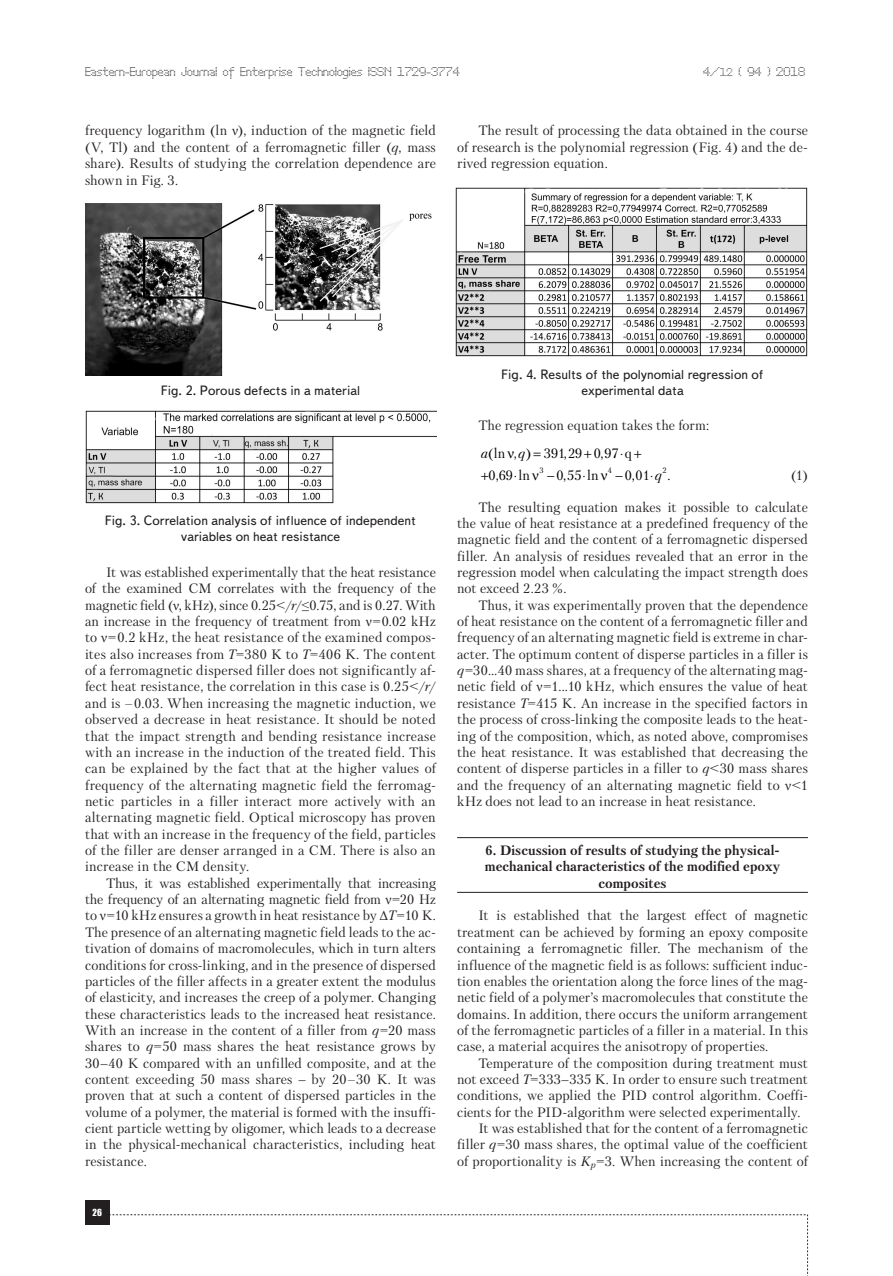
<style>
.page{position:relative;width:893px;height:1276px;background:#fff}
.page>*{position:absolute;margin:0;border:0;box-sizing:border-box;transform-origin:0 0}
.Text__англ{font:13.5px/16.4px "Petersburg C";letter-spacing:.005em;color:#231f20;text-align:justify}
.Рисунок{font:13.5px/16.2px "Text Book C";color:#231f20;text-align:center}
.Раздел_статьи{font:700 13.5px/16.4px "Petersburg C";color:#231f20;text-align:center}
.t1{font:13.5px/21.9px "Petersburg C";letter-spacing:.005em;color:#000}
.t2{font:italic 13.5px "Petersburg C";color:#000}
.t3{font:12px "Perfo";letter-spacing:.015em;color:#231f20}
.t4{font:9px "Impact";color:#fff}
.t5{font:7.8px "Petersburg C";color:#000}
.s1{font-size:10.5px}
.s2{font-family:"Times New Roman"}
.s3{font-style:italic}
</style>
<div class="page">
<div style="left:85px;top:1200px;width:24px;height:24px;background:#231f20"></div>
<svg style="left:109px;top:1214px;width:699px;height:62px"></svg>
<hr style="left:457px;top:837px;width:351px;height:1px;background:#231f20">
<hr style="left:457px;top:892px;width:351px;height:1px;background:#231f20">
<img style="left:85px;top:203px;width:347px;height:172px">
<img style="left:85px;top:410px;width:351px;height:93px">
<img style="left:456px;top:187px;width:352px;height:170px">
<p class="t3" style="left:85px;top:65px;width:376px">Eastern-European Journal of Enterprise Technologies ISSN 1729-3774</p>
<p class="t3" style="left:703px;top:65px;width:104px">4/<span class="s1">12</span> ( 94 ) 2018</p>
<p class="Text__англ" style="left:85px;top:122px;width:352px">frequency logarithm (ln <span class="s2">ν</span>), induction of the magnetic field (V, Tl) and the content of a ferromagnetic filler (<span class="s3">q</span>, mass share). Results of studying the correlation dependence are shown in Fig. 3.</p>
<p class="Text__англ" style="left:457px;top:122px;width:352px;text-indent:21px">The result of processing the data obtained in the course of research is the polynomial regression (Fig. 4) and the de&shy;rived regression equation.</p>
<p class="Рисунок" style="left:161px;top:383px;width:201px">Fig. 2. Porous defects in a material</p>
<p class="Рисунок" style="left:105px;top:512px;width:313px">Fig. 3. Correlation analysis of influence of independent variables on heat resistance</p>
<p class="Text__англ" style="left:85px;top:564px;width:352px;text-indent:21px">It was established experimentally that the heat resistance of the examined CM correlates with the frequency of the magnetic field (<span class="s2">ν</span>, kHz), since 0.25&lt;/<span class="s3">r</span>/<span class="s2">≤</span>0.75, and is 0.27. With an increase in the frequency of treatment from <span class="s2">ν</span>=0.02 kHz to <span class="s2">ν</span>=0.2 kHz, the heat resistance of the examined compos&shy;ites also increases from <span class="s3">T</span>=380 K to <span class="s3">T</span>=406 K. The content of a ferromagnetic dispersed filler does not significantly af&shy;fect heat resistance, the correlation in this case is 0.25&lt;/<span class="s3">r</span>/ and is –0.03. When increasing the magnetic induction, we observed a decrease in heat resistance. It should be noted that the impact strength and bending resistance increase with an increase in the induction of the treated field. This can be explained by the fact that at the higher values of frequency of the alternating magnetic field the ferromag&shy;netic particles in a filler interact more actively with an alternating magnetic field. Optical microscopy has proven that with an increase in the frequency of the field, particles of the filler are denser arranged in a CM. There is also an increase in the CM density.</p>
<p class="Text__англ" style="left:85px;top:874px;width:352px;text-indent:21px">Thus, it was established experimentally that increasing the frequency of an alternating magnetic field from <span class="s2">ν</span>=20 Hz to <span class="s2">ν</span>=10 kHz ensures a growth in heat resistance by <span class="s2">Δ</span><span class="s3">Т</span>=10 K.<br>The presence of an alternating magnetic field leads to the ac&shy;tivation of domains of macromolecules, which in turn alters conditions for cross-linking, and in the presence of dispersed particles of the filler affects in a greater extent the modulus of elasticity, and increases the creep of a polymer. Changing these characteristics leads to the increased heat resistance.<br>With an increase in the content of a filler from <span class="s3">q</span>=20 mass shares to <span class="s3">q</span>=50 mass shares the heat resistance grows by 30<span class="s2">‒</span>40 K compared with an unfilled composite, and at the content exceeding 50 mass shares <span class="s2">‒</span> by 20–30 K. It was proven that at such a content of dispersed particles in the volume of a polymer, the material is formed with the insuffi&shy;cient particle wetting by oligomer, which leads to a decrease in the physical-mechanical characteristics, including heat resistance.</p>
<p class="t4" style="left:92px;top:1205px;width:11px">26</p>
<p class="Рисунок" style="left:501px;top:366px;width:264px">Fig. 4. Results of the polynomial regression of experimental data</p>
<p class="Text__англ" style="left:478px;top:417px;width:232px">The regression equation takes the form:</p>
<p class="t5" style="left:539px;top:466px;width:6px">3</p>
<p class="t5" style="left:608px;top:466px;width:6px">4</p>
<p class="t5" style="left:663px;top:466px;width:6px">2</p>
<p class="t1" style="left:489px;top:442px;width:145px;text-indent:-8px"><span class="s3">a</span>(ln , ) 391,29 0,97 q<br>0,69 ln</p>
<p class="t2" style="left:518px;top:445px;width:9px">q</p>
<p class="t1" style="left:547px;top:464px;width:53px">− 0,55 ln</p>
<p class="t1" style="left:616px;top:464px;width:57px">−0,01 <span class="s3">q</span> .</p>
<p class="Text__англ" style="left:791px;top:467px;width:18px">(1)</p>
<p class="Text__англ" style="left:457px;top:498px;width:352px;text-indent:21px">The resulting equation makes it possible to calculate the value of heat resistance at a predefined frequency of the magnetic field and the content of a ferromagnetic dispersed filler. An analysis of residues revealed that an error in the regression model when calculating the impact strength does not exceed 2.23 %.</p>
<p class="Text__англ" style="left:457px;top:596px;width:352px;text-indent:21px">Thus, it was experimentally proven that the dependence of heat resistance on the content of a ferromagnetic filler and frequency of an alternating magnetic field is extreme in char&shy;acter. The optimum content of disperse particles in a filler is <span class="s3">q</span>=30…40 mass shares, at a frequency of the alternating mag&shy;netic field of <span class="s2">ν</span>=1...10 kHz, which ensures the value of heat resistance <span class="s3">T</span>=415 K. An increase in the specified factors in the process of cross-linking the composite leads to the heat&shy;ing of the composition, which, as noted above, compromises the heat resistance. It was established that decreasing the content of disperse particles in a filler to <span class="s3">q</span>&lt;30 mass shares and the frequency of an alternating magnetic field to <span class="s2">ν</span>&lt;1 kHz does not lead to an increase in heat resistance.</p>
<p class="Раздел_статьи" style="left:485px;top:842px;width:297px">6. Discussion of results of studying the physical&shy;mechanical characteristics of the modified epoxy composites</p>
<p class="Text__англ" style="left:457px;top:907px;width:352px;text-indent:21px">It is established that the largest effect of magnetic treatment can be achieved by forming an epoxy composite containing a ferromagnetic filler. The mechanism of the influence of the magnetic field is as follows: sufficient induc&shy;tion enables the orientation along the force lines of the mag&shy;netic field of a polymer’s macromolecules that constitute the domains. In addition, there occurs the uniform arrangement of the ferromagnetic particles of a filler in a material. In this case, a material acquires the anisotropy of properties.</p>
<p class="Text__англ" style="left:457px;top:1054px;width:352px;text-indent:21px">Temperature of the composition during treatment must not exceed <span class="s3">T</span>=333<span class="s2">‒</span>335 K. In order to ensure such treatment conditions, we applied the PID control algorithm. Coeffi&shy;cients for the PID-algorithm were selected experimentally.</p>
<p class="Text__англ" style="left:457px;top:1120px;width:352px;text-indent:21px">It was established that for the content of a ferromagnetic filler <span class="s3">q</span>=30 mass shares, the optimal value of the coefficient of proportionality is <span class="s3">K</span><sub>p</sub>=3. When increasing the content of</p>
</div>
